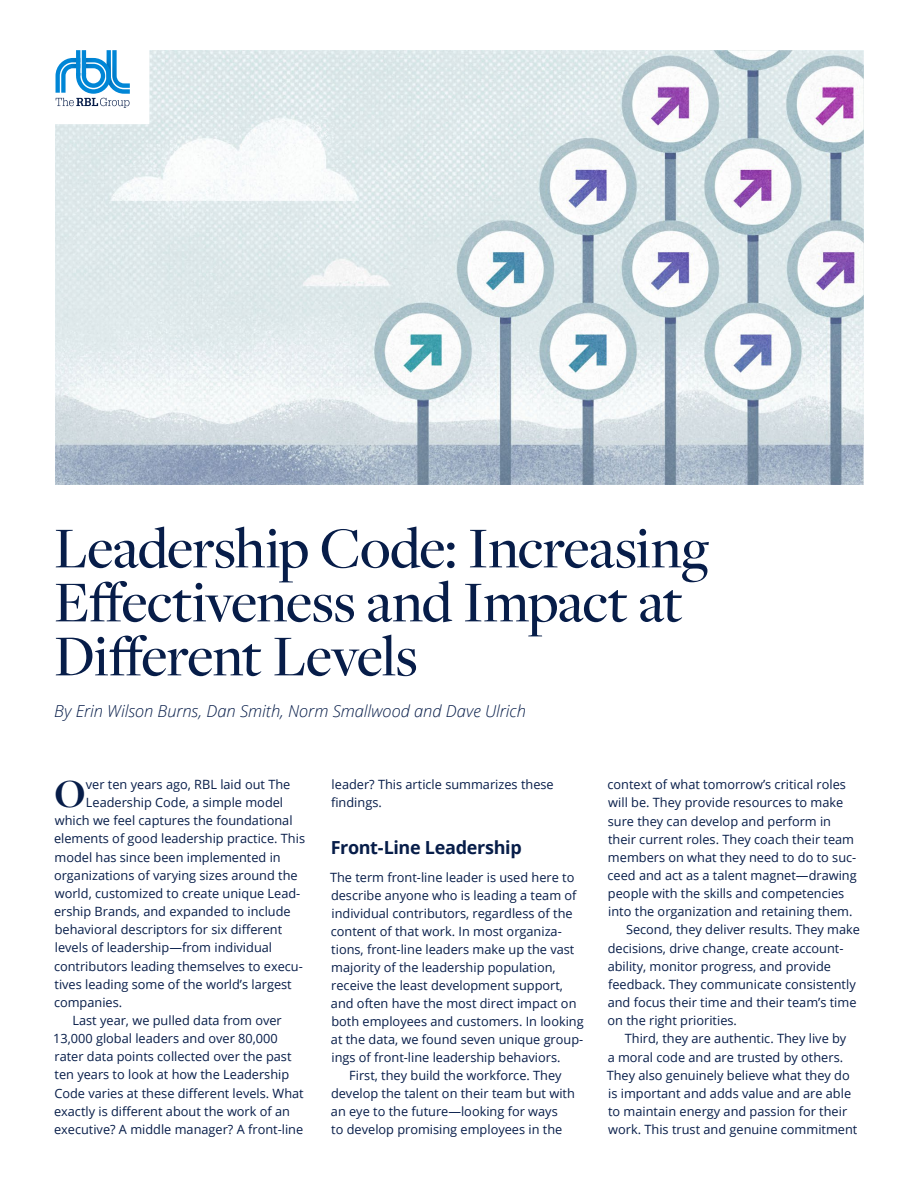
<style>
.page{position:relative;width:918px;height:1188px;background:#fff}
.page>*{position:absolute;margin:0;border:0;box-sizing:border-box;transform-origin:0 0}
.t1{font:500 60px/54px "Freight Disp Pro";letter-spacing:-.01em;color:#071d49}
.t2{font:700 41.55px "Freight Disp Pro";color:#071d49}
.t3{font:700 18px "Open Sans";letter-spacing:-.02em;color:#071d49}
.t4{font:italic 300 16.5px "Open Sans";letter-spacing:-.005em;color:#071d49}
.t5{font:12.75px/18px "Open Sans";color:#071d49}
</style>
<div class="page">
<img style="left:56px;top:50px;width:808px;height:434px">
<div style="left:48px;top:40px;width:101px;height:84px;background:#fff"></div>
<svg style="left:56px;top:50px;width:74px;height:57px"></svg>
<h1 class="t1" style="left:54px;top:519px;width:656px">Leadership Code: Increasing<br>Effectiveness and Impact at<br>Different Levels</h1>
<p class="t4" style="left:54px;top:700px;width:473px">By Erin Wilson Burns, Dan Smith, Norm Smallwood and Dave Ulrich</p>
<h2 class="t2" style="left:54px;top:766px;width:32px">O</h2>
<p class="t5" style="left:86px;top:775px;width:206px">ver ten years ago, RBL laid out The</p>
<p class="t5" style="left:86px;top:793px;width:199px">Leadership Code, a simple model</p>
<p class="t5" style="left:55px;top:811px;width:239px">which we feel captures the foundational</p>
<p class="t5" style="left:54px;top:830px;width:253px">elements of good leadership practice. This</p>
<p class="t5" style="left:55px;top:848px;width:228px">model has since been implemented in</p>
<p class="t5" style="left:54px;top:866px;width:245px">organizations of varying sizes around the</p>
<p class="t5" style="left:55px;top:884px;width:247px">world, customized to create unique Lead-</p>
<p class="t5" style="left:54px;top:902px;width:238px">ership Brands, and expanded to include</p>
<p class="t5" style="left:55px;top:920px;width:229px">behavioral descriptors for six different</p>
<p class="t5" style="left:55px;top:938px;width:219px">levels of leadership—from individual</p>
<p class="t5" style="left:54px;top:957px;width:250px">contributors leading themselves to execu-</p>
<p class="t5" style="left:55px;top:975px;width:239px">tives leading some of the world’s largest</p>
<p class="t5" style="left:54px;top:993px;width:70px">companies.</p>
<p class="t5" style="left:73px;top:1011px;width:211px">Last year, we pulled data from over</p>
<p class="t5" style="left:53px;top:1029px;width:226px">13,000 global leaders and over 80,000</p>
<p class="t5" style="left:54px;top:1047px;width:239px">rater data points collected over the past</p>
<p class="t5" style="left:55px;top:1066px;width:236px">ten years to look at how the Leadership</p>
<p class="t5" style="left:54px;top:1084px;width:251px">Code varies at these different levels. What</p>
<p class="t5" style="left:54px;top:1102px;width:238px">exactly is different about the work of an</p>
<p class="t5" style="left:54px;top:1120px;width:251px">executive? A middle manager? A front-line</p>
<p class="t5" style="left:331px;top:775px;width:224px">leader? This article summarizes these findings.</p>
<h3 class="t3" style="left:331px;top:834px;width:192px">Front-Line Leadership</h3>
<p class="t5" style="left:330px;top:868px;width:246px">The term front-line leader is used here to</p>
<p class="t5" style="left:331px;top:886px;width:247px">describe anyone who is leading a team of</p>
<p class="t5" style="left:332px;top:904px;width:243px">individual contributors, regardless of the</p>
<p class="t5" style="left:331px;top:922px;width:233px">content of that work. In most organiza-</p>
<p class="t5" style="left:331px;top:940px;width:245px">tions, front-line leaders make up the vast</p>
<p class="t5" style="left:331px;top:958px;width:226px">majority of the leadership population,</p>
<p class="t5" style="left:331px;top:976px;width:233px">receive the least development support,</p>
<p class="t5" style="left:331px;top:994px;width:247px">and often have the most direct impact on</p>
<p class="t5" style="left:331px;top:1012px;width:254px">both employees and customers. In looking</p>
<p class="t5" style="left:331px;top:1030px;width:254px">at the data, we found seven unique group-</p>
<p class="t5" style="left:332px;top:1048px;width:230px">ings of front-line leadership behaviors.</p>
<p class="t5" style="left:349px;top:1066px;width:214px">First, they build the workforce. They</p>
<p class="t5" style="left:331px;top:1084px;width:245px">develop the talent on their team but with</p>
<p class="t5" style="left:331px;top:1102px;width:228px">an eye to the future—looking for ways</p>
<p class="t5" style="left:331px;top:1120px;width:233px">to develop promising employees in the</p>
<p class="t5" style="left:608px;top:775px;width:240px">context of what tomorrow’s critical roles</p>
<p class="t5" style="left:608px;top:793px;width:237px">will be. They provide resources to make</p>
<p class="t5" style="left:608px;top:812px;width:225px">sure they can develop and perform in</p>
<p class="t5" style="left:608px;top:830px;width:248px">their current roles. They coach their team</p>
<p class="t5" style="left:608px;top:848px;width:250px">members on what they need to do to suc-</p>
<p class="t5" style="left:608px;top:866px;width:251px">ceed and act as a talent magnet—drawing</p>
<p class="t5" style="left:608px;top:884px;width:238px">people with the skills and competencies</p>
<p class="t5" style="left:608px;top:902px;width:246px">into the organization and retaining them.</p>
<p class="t5" style="left:626px;top:921px;width:236px">Second, they deliver results. They make</p>
<p class="t5" style="left:608px;top:939px;width:237px">decisions, drive change, create account-</p>
<p class="t5" style="left:608px;top:957px;width:225px">ability, monitor progress, and provide</p>
<p class="t5" style="left:608px;top:975px;width:249px">feedback. They communicate consistently</p>
<p class="t5" style="left:608px;top:993px;width:250px">and focus their time and their team’s time</p>
<p class="t5" style="left:608px;top:1011px;width:131px">on the right priorities.</p>
<p class="t5" style="left:625px;top:1029px;width:223px">Third, they are authentic. They live by</p>
<p class="t5" style="left:608px;top:1048px;width:237px">a moral code and are trusted by others.</p>
<p class="t5" style="left:607px;top:1066px;width:244px">They also genuinely believe what they do</p>
<p class="t5" style="left:608px;top:1084px;width:244px">is important and adds value and are able</p>
<p class="t5" style="left:608px;top:1102px;width:241px">to maintain energy and passion for their</p>
<p class="t5" style="left:608px;top:1120px;width:251px">work. This trust and genuine commitment</p>
</div>
